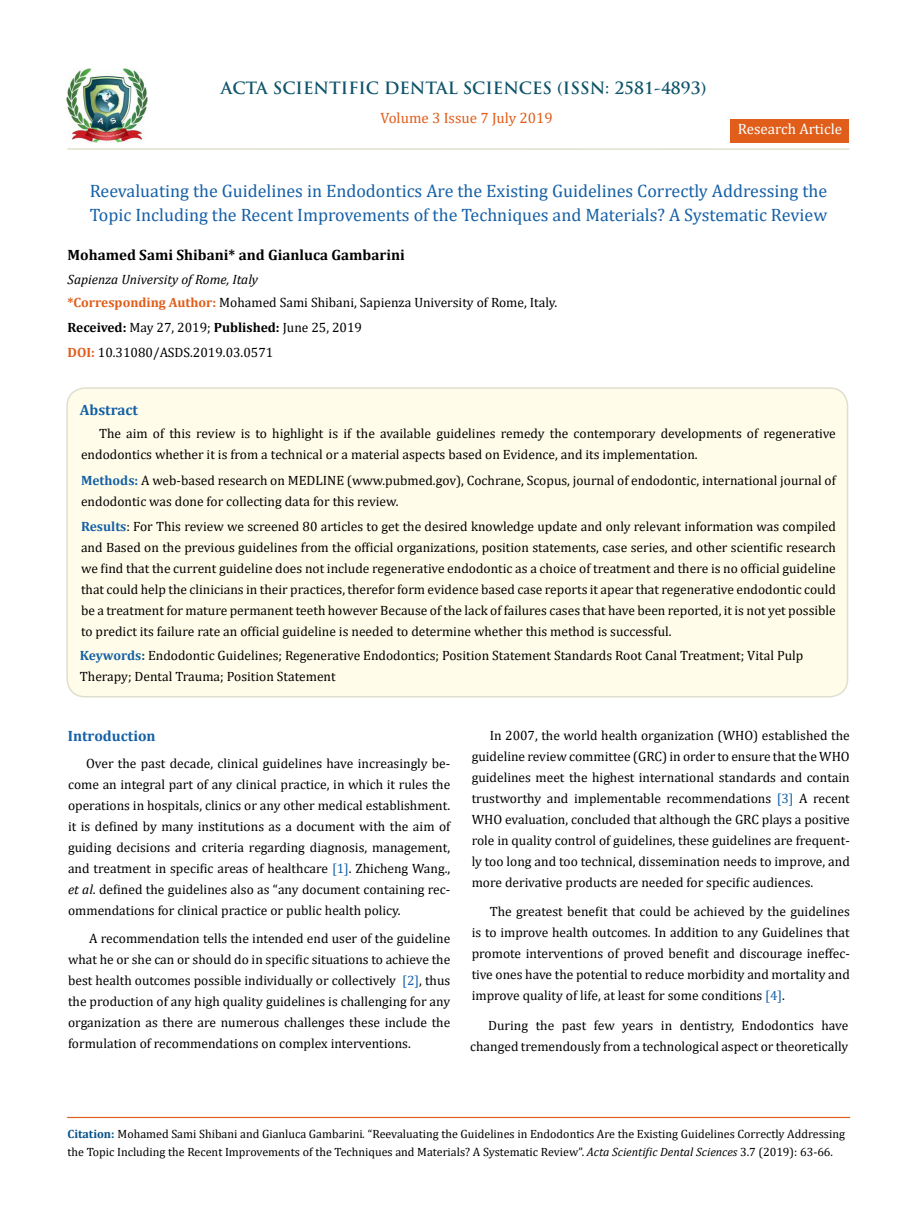
<style>
.page{position:relative;width:917px;height:1224px;background:#fff}
.page>*{position:absolute;margin:0;border:0;box-sizing:border-box;transform-origin:0 0}
.t1{font:18px/24px "Cambria";color:#1560a6}
.t2{font:700 16.5px "Trajan Pro";color:#0e546a}
.t3{font:700 15px "Cambria";color:#000}
.t4{font:15px "Cambria";color:#e05d1a}
.t5{font:700 15px "Cambria";color:#1560a6}
.t6{font:15px "Cambria";color:#fff}
.t7{font:13.5px/21px "Cambria";color:#000;text-align:justify}
.t8{font:12px/18px "Cambria";color:#000}
.s1{font-style:italic}
.s2{font-weight:700;color:#e05d1a}
.s3{font-weight:700}
.s4{font-weight:700;color:#1560a6}
.s5{font-weight:700;color:#0e546a}
.s6{color:#1560a6}
.s7{font-weight:700;color:#035089}
</style>
<div class="page">
<img style="left:67px;top:68px;width:80px;height:74px">
<div style="left:730px;top:119px;width:119px;height:23px;background:#e05d1a"></div>
<div style="left:67px;top:388px;width:780px;height:309px;background:#fffde9;border-radius:18px"></div>
<div style="left:66px;top:387px;width:782px;height:311px;border:2px solid #e0dfcd;border-radius:18px"></div>
<hr style="left:67px;top:148px;width:782px;height:2px;background:#e0dfcd">
<div style="left:67px;top:1117px;width:782px;height:1px;border:1px solid #e05d1a"></div>
<p class="t2" style="left:221px;top:77px;width:487px">ACTA SCIENTIFIC DENTAL SCIENCES (ISSN: 2581-4893)</p>
<p class="t4" style="left:380px;top:109px;width:174px">Volume 3 Issue 7 July 2019</p>
<p class="t6" style="left:737px;top:120px;width:106px">Research Article</p>
<h1 class="t1" style="left:90px;top:178px;width:739px">Reevaluating the Guidelines in Endodontics Are the Existing Guidelines Correctly Addressing the<br>Topic Including the Recent Improvements of the Techniques and Materials? A Systematic Review</h1>
<p class="t3" style="left:67px;top:244px;width:339px">Mohamed Sami Shibani* and Gianluca Gambarini</p>
<p class="t7" style="left:67px;top:268px;width:491px;line-height:23.2px"><span class="s1">Sapienza University of Rome, Italy<br></span><span class="s2">*Corresponding Author:</span> Mohamed Sami Shibani, Sapienza University of Rome, Italy.</p>
<p class="t7" style="left:67px;top:316px;width:296px"><span class="s3">Received:</span> May 27, 2019; <span class="s3">Published:</span> June 25, 2019</p>
<p class="t7" style="left:67px;top:342px;width:207px"><span class="s2">DOI:</span> 10.31080/ASDS.2019.03.0571</p>
<p class="t5" style="left:80px;top:399px;width:60px">Abstract</p>
<p class="t7" style="left:81px;top:423px;width:756px;text-indent:18px">The aim of this review is to highlight is if the available guidelines remedy the contemporary developments of regenerative endodontics whether it is from a technical or a material aspects based on Evidence, and its implementation.</p>
<p class="t7" style="left:81px;top:470px;width:756px"><span class="s4">Methods:</span> A web-based research on MEDLINE (www.pubmed.gov), Cochrane, Scopus, journal of endodontic, international journal of endodontic was done for collecting data for this review.</p>
<p class="t7" style="left:81px;top:516px;width:756px"><span class="s4">Results</span>: For This review we screened 80 articles to get the desired knowledge update and only relevant information was compiled and Based on the previous guidelines from the official organizations, position statements, case series, and other scientific research we find that the current guideline does not include regenerative endodontic as a choice of treatment and there is no official guideline that could help the clinicians in their practices, therefor form evidence based case reports it apear that regenerative endodontic could be a treatment for mature permanent teeth however Because of the lack of failures cases that have been reported, it is not yet possible to predict its failure rate an official guideline is needed to determine whether this method is successful.</p>
<p class="t7" style="left:80px;top:645px;width:725px"><span class="s4">Keywords</span><span class="s5">:</span> Endodontic Guidelines; Regenerative Endodontics; Position Statement Standards Root Canal Treatment; Vital Pulp<br>Therapy; Dental Trauma; Position Statement</p>
<p class="t5" style="left:68px;top:725px;width:89px">Introduction</p>
<p class="t7" style="left:68px;top:752px;width:384px;text-indent:18px">Over the past decade, clinical guidelines have increasingly be&shy;come an integral part of any clinical practice, in which it rules the operations in hospitals, clinics or any other medical establishment. it is defined by many institutions as a document with the aim of guiding decisions and criteria regarding diagnosis, management, and treatment in specific areas of healthcare <span class="s6">[1]</span>. Zhicheng Wang., <span class="s1">et al</span>. defined the guidelines also as “any document containing rec&shy;ommendations for clinical practice or public health policy.</p>
<p class="t7" style="left:68px;top:928px;width:384px;text-indent:21px">A recommendation tells the intended end user of the guideline what he or she can or should do in specific situations to achieve the best health outcomes possible individually or collectively <span class="s6">[2]</span>, thus the production of any high quality guidelines is challenging for any organization as there are numerous challenges these include the formulation of recommendations on complex interventions.</p>
<p class="t7" style="left:471px;top:724px;width:379px;text-indent:18px">In 2007, the world health organization (WHO) established the guideline review committee (GRC) in order to ensure that the WHO guidelines meet the highest international standards and contain trustworthy and implementable recommendations <span class="s6">[3]</span> A recent WHO evaluation, concluded that although the GRC plays a positive role in quality control of guidelines, these guidelines are frequent&shy;ly too long and too technical, dissemination needs to improve, and more derivative products are needed for specific audiences.</p>
<p class="t7" style="left:471px;top:901px;width:379px;text-indent:18px">The greatest benefit that could be achieved by the guidelines is to improve health outcomes. In addition to any Guidelines that promote interventions of proved benefit and discourage ineffec&shy;tive ones have the potential to reduce morbidity and mortality and improve quality of life, at least for some conditions <span class="s6">[4]</span>.</p>
<p class="t7" style="left:470px;top:1015px;width:379px;text-align:right">During the past few years in dentistry, Endodontics have changed tremendously from a technological aspect or theoretically</p>
<p class="t8" style="left:67px;top:1124px;width:779px"><span class="s7">Citation:</span> Mohamed Sami Shibani and Gianluca Gambarini<span class="s1">.</span> “Reevaluating the Guidelines in Endodontics Are the Existing Guidelines Correctly Addressing the Topic Including the Recent Improvements of the Techniques and Materials? A Systematic Review”. <span class="s1">Acta Scientific Dental Sciences</span> 3.7 (2019): 63-66.</p>
</div>
